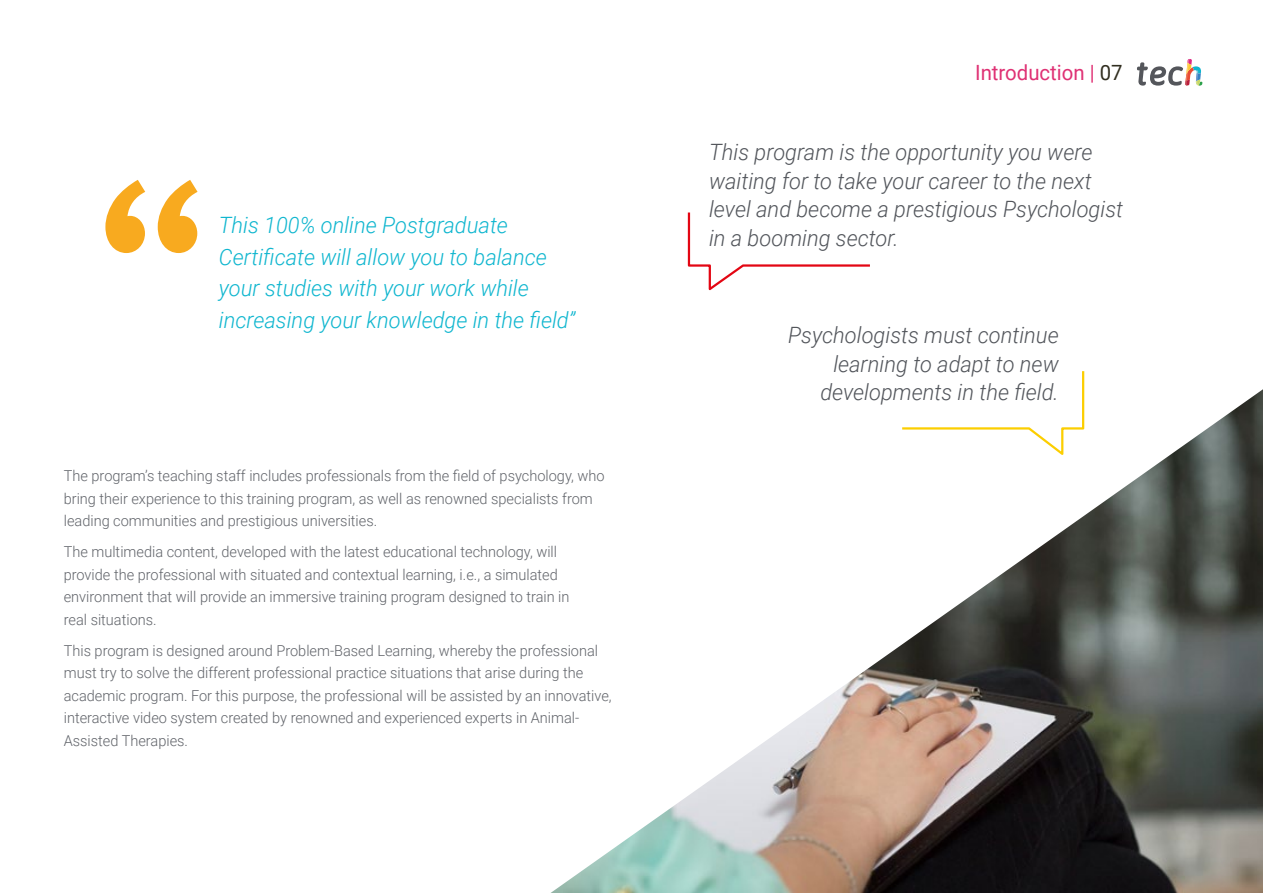
<style>
.page{position:relative;width:1263px;height:893px;background:#fff}
.page>*{position:absolute;margin:0;border:0;box-sizing:border-box;transform-origin:0 0}
.t1{font:italic 300 22.5px/28.5px "Roboto";color:#52555b;text-align:right}
.t2{font:italic 300 22.5px/31.5px "Roboto";color:#0fb6cf}
.t3{font:21px "Roboto";color:#df3174}
.t4{font:300 15px/22.5px "Roboto";color:#61646a}
.s1{color:#312e20}
</style>
<div class="page">
<svg style="left:105px;top:180px;width:93px;height:73px"></svg>
<svg style="left:687px;top:212px;width:183px;height:79px"></svg>
<img style="left:551px;top:389px;width:712px;height:504px">
<svg style="left:1137px;top:59px;width:65px;height:27px"></svg>
<h1 class="t2" style="left:219px;top:209px;width:358px">This 100% online Postgraduate Certificate will allow you to balance your studies with your work while increasing your knowledge in the field”</h1>
<p class="t4" style="left:64px;top:464px;width:542px">The program’s teaching staff includes professionals from the field of psychology, who bring their experience to this training program, as well as renowned specialists from leading communities and prestigious universities.</p>
<p class="t4" style="left:64px;top:540px;width:507px">The multimedia content, developed with the latest educational technology, will provide the professional with situated and contextual learning, i.e., a simulated environment that will provide an immersive training program designed to train in real situations.</p>
<p class="t4" style="left:64px;top:638px;width:549px">This program is designed around Problem-Based Learning, whereby the professional must try to solve the different professional practice situations that arise during the academic program. For this purpose, the professional will be assisted by an innovative, interactive video system created by renowned and experienced experts in Animal-Assisted Therapies.</p>
<h2 class="t3" style="left:975px;top:57px;width:149px">Introduction | <span class="s1">07</span></h2>
<h1 class="t1" style="left:709px;top:137px;width:415px;text-align:left">This program is the opportunity you were waiting for to take your career to the next level and become a prestigious Psychologist in a booming sector.</h1>
<h1 class="t1" style="left:788px;top:320px;width:272px">Psychologists must continue learning to adapt to new developments in the field.</h1>
</div>
